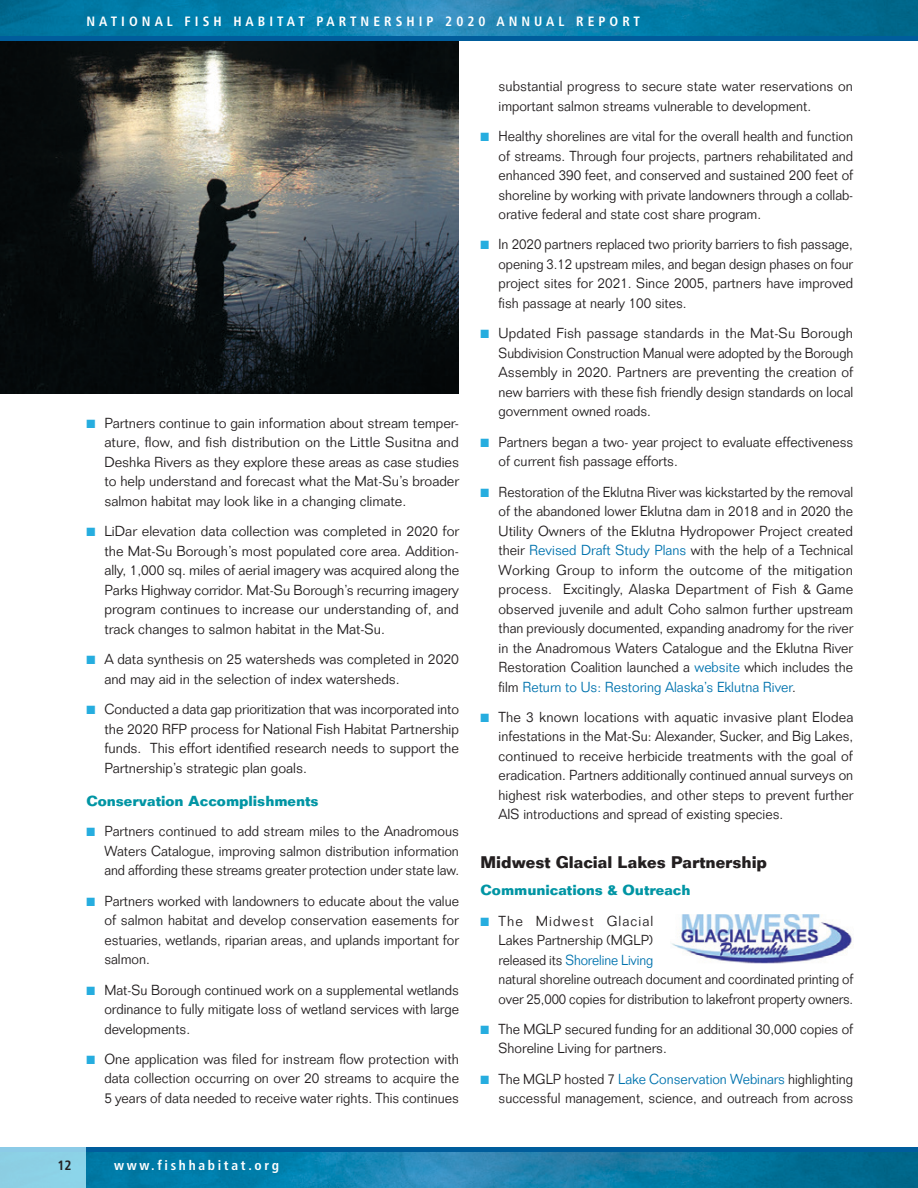
<style>
.page{position:relative;width:918px;height:1188px;background:#fff}
.page>*{position:absolute;margin:0;border:0;box-sizing:border-box;transform-origin:0 0}
.Header_Lvl3{font:700 16.5px "Folio Std";color:#231f20;scale:.95 1}
.t1{font:300 14.25px/19.5px "Folio Std";color:#231f20;text-align:justify}
.t2{font:300 14.25px/19.5px "Folio Std";color:#231f20;text-align:justify;scale:.95 1}
.t3{font:300 14.25px/19.5px "Folio Std";color:#231f20;text-align:justify;scale:.93 1}
.t4{font:300 14.25px/19.5px "Folio Std";color:#231f20;text-align:justify;scale:.96 1}
.t5{font:300 14.25px/19.5px "Folio Std";color:#231f20;text-align:justify;scale:.94 1}
.Header_Lvl4{font:700 14.25px "Folio Std";color:#0095a4}
.t6{font:700 condensed 13.5px "Frutiger LT Std";letter-spacing:.3em;color:#fff}
.t7{font:700 condensed 13.5px "Frutiger LT Std";letter-spacing:.2em;color:#fff}
.t8{font:700 condensed 13.5px "Frutiger LT Std";color:#231f20}
.s1{color:#26addf}
.s2{color:#0073ae}
</style>
<div class="page">
<img style="left:671px;top:915px;width:181px;height:49px">
<img style="left:0;top:41px;width:459px;height:353px">
<svg style="left:0;top:0;width:918px;height:36px;background:#0b7ca7"></svg>
<div style="left:0;top:36px;width:918px;height:5px;background:#005d9c"></div>
<img style="left:86px;top:1152px;width:832px;height:36px">
<div style="left:0;top:1147px;width:918px;height:5px;background:#005d9c"></div>
<div style="left:0;top:1147px;width:86px;height:41px;background:#8cd1e6"></div>
<p class="t6" style="left:86px;top:13px;width:555px">NATIONAL FISH HABITAT PARTNERSHIP 2020 ANNUAL REPORT</p>
<p class="t1" style="left:104px;top:413px;width:356px;text-indent:-18px"><span class="s1">■</span> Partners continue to gain information about stream temper&shy;ature, flow, and fish distribution on the Little Susitna and Deshka Rivers as they explore these areas as case studies to help understand and forecast what the Mat-Su’s broader salmon habitat may look like in a changing climate.</p>
<p class="t1" style="left:104px;top:522px;width:356px;text-indent:-18px"><span class="s1">■</span> LiDar elevation data collection was completed in 2020 for the Mat-Su Borough’s most populated core area. Addition&shy;ally, 1,000 sq. miles of aerial imagery was acquired along the Parks Highway corridor. Mat-Su Borough’s recurring imagery program continues to increase our understanding of, and track changes to salmon habitat in the Mat-Su.</p>
<p class="t1" style="left:104px;top:649px;width:356px;text-indent:-18px"><span class="s1">■</span> A data synthesis on 25 watersheds was completed in 2020 and may aid in the selection of index watersheds.</p>
<p class="t4" style="left:104px;top:699px;width:371px;text-indent:-18px"><span class="s1">■</span> Conducted a data gap prioritization that was incorporated into the 2020 RFP process for National Fish Habitat Partnership funds. This effort identified research needs to support the Partnership’s strategic plan goals.</p>
<p class="Header_Lvl4" style="left:86px;top:792px;width:234px">Conservation Accomplishments</p>
<p class="t4" style="left:104px;top:822px;width:371px;text-indent:-18px"><span class="s1">■</span> Partners continued to add stream miles to the Anadromous Waters Catalogue, improving salmon distribution information and affording these streams greater protection under state law.</p>
<p class="t2" style="left:104px;top:891px;width:375px;text-indent:-18px"><span class="s1">■</span> Partners worked with landowners to educate about the value of salmon habitat and develop conservation easements for estuaries, wetlands, riparian areas, and uplands important for salmon.</p>
<p class="t2" style="left:104px;top:980px;width:375px;text-indent:-18px"><span class="s1">■</span> Mat-Su Borough continued work on a supplemental wetlands ordinance to fully mitigate loss of wetland services with large developments.</p>
<p class="t1" style="left:104px;top:1049px;width:356px;text-indent:-18px"><span class="s1">■</span> One application was filed for instream flow protection with data collection occurring on over 20 streams to acquire the 5 years of data needed to receive water rights. This continues</p>
<p class="t1" style="left:499px;top:76px;width:356px">substantial progress to secure state water reservations on important salmon streams vulnerable to development.</p>
<p class="t2" style="left:499px;top:126px;width:375px;text-indent:-18px"><span class="s1">■</span> Healthy shorelines are vital for the overall health and function of streams. Through four projects, partners rehabilitated and enhanced 390 feet, and conserved and sustained 200 feet of shoreline by working with private landowners through a collab&shy;orative federal and state cost share program.</p>
<p class="t5" style="left:499px;top:235px;width:379px;text-indent:-18px"><span class="s1">■</span> In 2020 partners replaced two priority barriers to fish passage, opening 3.12 upstream miles, and began design phases on four project sites for 2021. Since 2005, partners have improved fish passage at nearly 100 sites.</p>
<p class="t1" style="left:499px;top:324px;width:356px;text-indent:-18px"><span class="s1">■</span> Updated Fish passage standards in the Mat-Su Borough Subdivision Construction Manual were adopted by the Borough Assembly in 2020. Partners are preventing the creation of new barriers with these fish friendly design standards on local government owned roads.</p>
<p class="t2" style="left:499px;top:432px;width:375px;text-indent:-18px"><span class="s1">■</span> Partners began a two- year project to evaluate effectiveness of current fish passage efforts.</p>
<p class="t3" style="left:499px;top:482px;width:383px;text-indent:-18px"><span class="s1">■</span> Restoration of the Eklutna River was kickstarted by the removal of the abandoned lower Eklutna dam in 2018 and in 2020 the Utility Owners of the Eklutna Hydropower Project created their <span class="s2">Revised Draft Study Plans</span> with the help of a Technical Working Group to inform the outcome of the mitigation process. Excitingly, Alaska Department of Fish &amp; Game observed juvenile and adult Coho salmon further upstream than previously documented, expanding anadromy for the river in the Anadromous Waters Catalogue and the Eklutna River Restoration Coalition launched a <span class="s2">website</span> which includes the film <span class="s2">Return to Us: Restoring Alaska’s Eklutna River</span>.</p>
<p class="t1" style="left:499px;top:707px;width:356px;text-indent:-18px"><span class="s1">■</span> The 3 known locations with aquatic invasive plant Elodea infestations in the Mat-Su: Alexander, Sucker, and Big Lakes, continued to receive herbicide treatments with the goal of eradication. Partners additionally continued annual surveys on highest risk waterbodies, and other steps to prevent further AIS introductions and spread of existing species.</p>
<p class="Header_Lvl3" style="left:481px;top:852px;width:303px">Midwest Glacial Lakes Partnership</p>
<p class="Header_Lvl4" style="left:481px;top:881px;width:211px">Communications &amp; Outreach</p>
<p class="t1" style="left:499px;top:911px;width:356px;text-align:left;text-indent:-18px"><span class="s1">■</span> The Midwest Glacial<br>Lakes Partnership (MGLP)<br>released its <span class="s2">Shoreline Living<br></span>natural shoreline outreach document and coordinated printing of over 25,000 copies for distribution to lakefront property owners.</p>
<p class="t2" style="left:499px;top:1019px;width:375px;text-indent:-18px"><span class="s1">■</span> The MGLP secured funding for an additional 30,000 copies of<br>Shoreline Living for partners.</p>
<p class="t2" style="left:481px;top:1069px;width:394px;text-align:right"><span class="s1">■</span> The MGLP hosted 7 <span class="s2">Lake Conservation Webinars</span> highlighting successful management, science, and outreach from across</p>
<p class="t8" style="left:58px;top:1158px;width:16px">12</p>
<p class="t7" style="left:114px;top:1158px;width:167px">www.fishhabitat.org</p>
</div>
